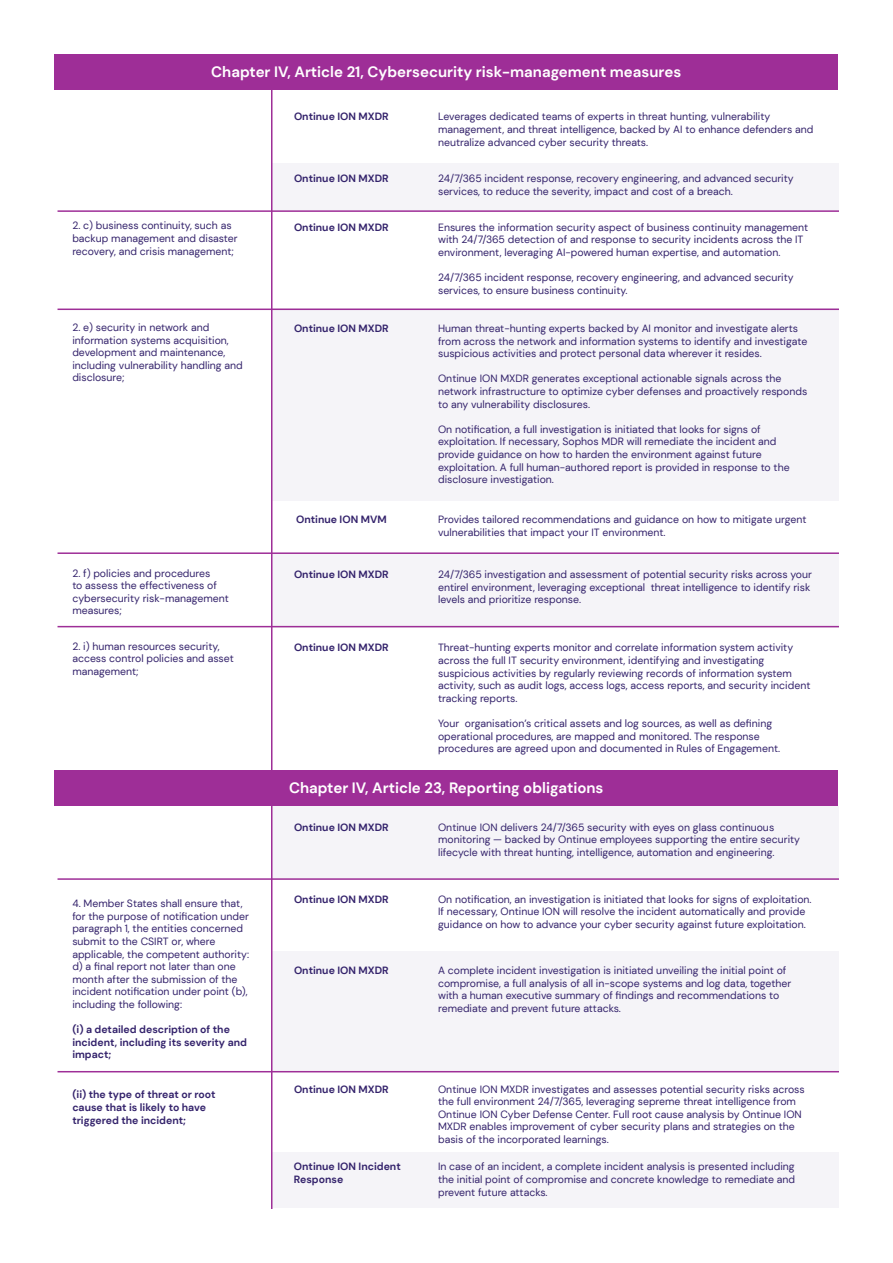
<style>
.page{position:relative;width:893px;height:1263px;background:#fff}
.page>*{position:absolute;margin:0;border:0;box-sizing:border-box;transform-origin:0 0}
.t1{font:700 15px "DM Sans";color:#fff}
.t2{font:10.5px/12.6px "DM Sans";color:#33226b}
.t3{font:700 10.5px/12.6px "DM Sans";color:#33226b}
</style>
<div class="page">
<div style="left:272px;top:163px;width:567px;height:47px;background:#f5f4f8"></div>
<div style="left:272px;top:309px;width:567px;height:192px;background:#f5f4f8"></div>
<div style="left:272px;top:554px;width:567px;height:73px;background:#f5f4f8"></div>
<div style="left:272px;top:806px;width:567px;height:74px;background:#f5f4f8"></div>
<div style="left:272px;top:1152px;width:567px;height:56px;background:#f5f4f8"></div>
<div style="left:272px;top:952px;width:567px;height:119px;background:#f5f4f8"></div>
<div style="left:54px;top:54px;width:784px;height:36px;background:#9e2e97"></div>
<div style="left:54px;top:770px;width:784px;height:36px;background:#9e2e97"></div>
<hr style="left:271px;top:90px;width:1px;height:1119px;background:#9e2e97">
<hr style="left:58px;top:210px;width:781px;height:2px;background:#9e2e97">
<hr style="left:58px;top:309px;width:781px;height:1px;background:#9e2e97">
<hr style="left:58px;top:552px;width:781px;height:2px;background:#9e2e97">
<hr style="left:58px;top:626px;width:781px;height:1px;background:#9e2e97">
<hr style="left:58px;top:878px;width:781px;height:2px;background:#9e2e97">
<hr style="left:58px;top:1071px;width:781px;height:1px;background:#9e2e97">
<p class="t1" style="left:211px;top:62px;width:471px">Chapter IV, Article 21, Cybersecurity risk-management measures</p>
<p class="t2" style="left:72px;top:219px;width:167px">2. c) business continuity, such as backup management and disaster recovery, and crisis management;</p>
<p class="t2" style="left:72px;top:321px;width:172px">2. e) security in network and information systems acquisition, development and maintenance, including vulnerability handling and disclosure;</p>
<p class="t2" style="left:72px;top:567px;width:158px">2. f) policies and procedures<br>to assess the effectiveness of cybersecurity risk-management measures;</p>
<p class="t2" style="left:72px;top:640px;width:163px">2. i) human resources security, access control policies and asset management;</p>
<p class="t2" style="left:72px;top:897px;width:178px">4. Member States shall ensure that, for the purpose of notification under paragraph 1, the entities concerned submit to the CSIRT or, where applicable, the competent authority: d) a final report not later than one month after the submission of the incident notification under point (b), including the following:</p>
<p class="t3" style="left:72px;top:1023px;width:176px">(i) a detailed description of the incident, including its severity and impact;</p>
<p class="t3" style="left:72px;top:1088px;width:145px">(ii) the type of threat or root cause that is likely to have triggered the incident;</p>
<p class="t3" style="left:294px;top:110px;width:96px">Ontinue ION MXDR</p>
<p class="t3" style="left:294px;top:172px;width:96px">Ontinue ION MXDR</p>
<p class="t3" style="left:294px;top:221px;width:96px">Ontinue ION MXDR</p>
<p class="t3" style="left:294px;top:322px;width:96px">Ontinue ION MXDR</p>
<p class="t3" style="left:296px;top:513px;width:92px">Ontinue ION MVM</p>
<p class="t3" style="left:294px;top:568px;width:96px">Ontinue ION MXDR</p>
<p class="t3" style="left:294px;top:641px;width:96px">Ontinue ION MXDR</p>
<p class="t2" style="left:438px;top:110px;width:377px">Leverages dedicated teams of experts in threat hunting, vulnerability management, and threat intelligence, backed by AI to enhance defenders and neutralize advanced cyber security threats.</p>
<p class="t2" style="left:438px;top:172px;width:357px">24/7/365 incident response, recovery engineering, and advanced security services, to reduce the severity, impact and cost of a breach.</p>
<p class="t2" style="left:438px;top:220px;width:372px">Ensures the information security aspect of business continuity management with 24/7/365 detection of and response to security incidents across the IT environment, leveraging AI-powered human expertise, and automation.</p>
<p class="t2" style="left:438px;top:271px;width:357px">24/7/365 incident response, recovery engineering, and advanced security services, to ensure business continuity.</p>
<p class="t2" style="left:438px;top:322px;width:371px">Human threat-hunting experts backed by AI monitor and investigate alerts from across the network and information systems to identify and investigate suspicious activities and protect personal data wherever it resides.</p>
<p class="t2" style="left:438px;top:372px;width:371px">Ontinue ION MXDR generates exceptional actionable signals across the network infrastructure to optimize cyber defenses and proactively responds to any vulnerability disclosures.</p>
<p class="t2" style="left:438px;top:423px;width:353px">On notification, a full investigation is initiated that looks for signs of exploitation. If necessary, Sophos MDR will remediate the incident and provide guidance on how to harden the environment against future exploitation. A full human-authored report is provided in response to the disclosure investigation.</p>
<p class="t2" style="left:438px;top:513px;width:370px">Provides tailored recommendations and guidance on how to mitigate urgent vulnerabilities that impact your IT environment.</p>
<p class="t2" style="left:438px;top:568px;width:375px">24/7/365 investigation and assessment of potential security risks across your entirel environment, leveraging exceptional threat intelligence to identify risk levels and prioritize response.</p>
<p class="t2" style="left:438px;top:641px;width:374px">Threat-hunting experts monitor and correlate information system activity across the full IT security environment, identifying and investigating suspicious activities by regularly reviewing records of information system activity, such as audit logs, access logs, access reports, and security incident tracking reports.</p>
<p class="t2" style="left:438px;top:717px;width:343px">Your organisation’s critical assets and log sources, as well as defining operational procedures, are mapped and monitored. The response procedures are agreed upon and documented in Rules of Engagement.</p>
<p class="t1" style="left:289px;top:778px;width:316px">Chapter IV, Article 23, Reporting obligations</p>
<p class="t3" style="left:294px;top:820px;width:96px">Ontinue ION MXDR</p>
<p class="t3" style="left:294px;top:893px;width:96px">Ontinue ION MXDR</p>
<p class="t3" style="left:294px;top:964px;width:96px">Ontinue ION MXDR</p>
<p class="t3" style="left:294px;top:1082px;width:96px">Ontinue ION MXDR</p>
<p class="t3" style="left:294px;top:1160px;width:108px">Ontinue ION Incident<br>Response</p>
<p class="t2" style="left:438px;top:820px;width:363px">Ontinue ION delivers 24/7/365 security with eyes on glass continuous monitoring — backed by Ontinue employees supporting the entire security lifecycle with threat hunting, intelligence, automation and engineering.</p>
<p class="t2" style="left:438px;top:893px;width:375px">On notification, an investigation is initiated that looks for signs of exploitation.</p>
<p class="t2" style="left:438px;top:905px;width:369px">If necessary, Ontinue ION will resolve the incident automatically and provide guidance on how to advance your cyber security against future exploitation.</p>
<p class="t2" style="left:438px;top:964px;width:355px">A complete incident investigation is initiated unveiling the initial point of compromise, a full analysis of all in-scope systems and log data, together with a human executive summary of findings and recommendations to remediate and prevent future attacks.</p>
<p class="t2" style="left:438px;top:1082px;width:368px">Ontinue ION MXDR investigates and assesses potential security risks across the full environment 24/7/365, leveraging sepreme threat intelligence from Ontinue ION Cyber Defense Center. Full root cause analysis by Ontinue ION MXDR enables improvement of cyber security plans and strategies on the basis of the incorporated learnings.</p>
<p class="t2" style="left:438px;top:1160px;width:359px;text-align:justify">In case of an incident, a complete incident analysis is presented including the initial point of compromise and concrete knowledge to remediate and prevent future attacks.</p>
</div>
